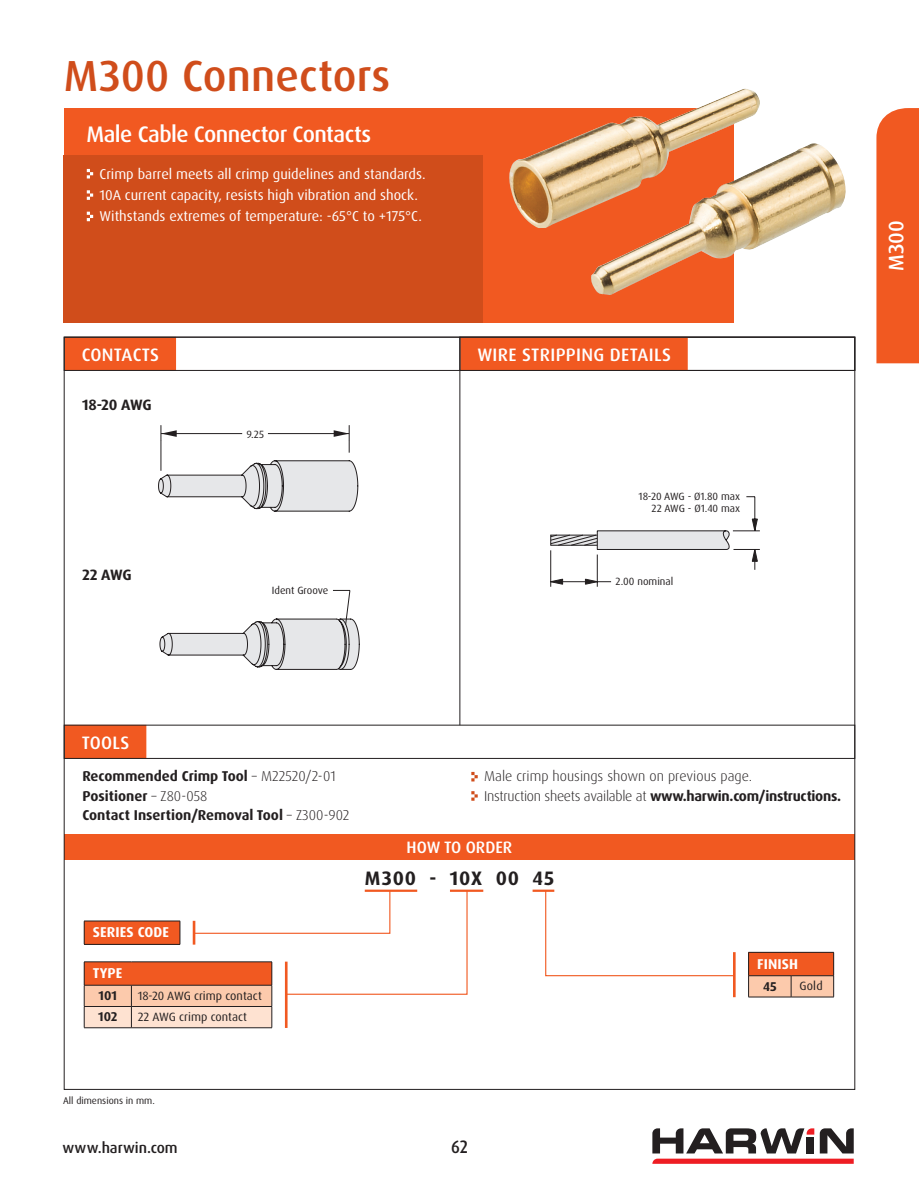
<style>
.page{position:relative;width:919px;height:1187px;background:#fff}
.page>*{position:absolute;margin:0;border:0;box-sizing:border-box;transform-origin:0 0}
.t1{font:500 43.5px "Dax OT";letter-spacing:.005em;color:#d04d1b}
.t2{font:500 22.5px "Dax OT";letter-spacing:-.02em;color:#fff}
.t3{font:500 21px "Dax OT";color:#fff}
.t4{font:700 19.5px "Dax OT";letter-spacing:.05em;color:#231f20}
.t5{font:500 18px "Dax OT";letter-spacing:.02em;color:#fff}
.t6{font:500 18px "Dax OT";color:#231f20;scale:.9 1}
.t7{font:500 16.5px "Dax OT";color:#fff}
.t8{font:500 15px "Dax OT";color:#231f20}
.t9{font:700 15px "Dax OT";letter-spacing:-.015em;color:#231f20}
.t10{font:14.25px/21.3px "Dax OT";color:#fff}
.t11{font:300 14.25px/19.2px "Dax OT";letter-spacing:-.005em;color:#231f20}
.t12{font:700 14.25px/19.2px "Dax OT";color:#231f20}
.t13{font:700 14.25px "Dax OT";letter-spacing:.01em;color:#fff}
.t14{font:700 12.75px "Dax OT";color:#231f20}
.t15{font:12px "Dax OT";color:#231f20}
.t16{font:10.5px/12px "Dax OT";color:#231f20;text-align:right}
.t17{font:9.75px "Dax OT";color:#231f20}
.s1{font-weight:300}
.s2{font-weight:700}
</style>
<div class="page">
<div style="left:64px;top:108px;width:669px;height:214px;background:#f15921"></div>
<div style="left:64px;top:155px;width:419px;height:167px;background:#d04d1b"></div>
<svg style="left:652px;top:1128px;width:201px;height:35px"></svg>
<div style="left:806px;top:1136px;width:8px;height:17px;background:#231f20"></div>
<div style="left:876px;top:108px;width:42px;height:255px;background:#f15921"></div>
<svg style="left:87px;top:169px;width:6px;height:9px"></svg>
<svg style="left:87px;top:190px;width:6px;height:10px"></svg>
<svg style="left:87px;top:212px;width:6px;height:9px"></svg>
<div style="left:65px;top:337px;width:111px;height:33px;background:#f15921"></div>
<div style="left:64px;top:337px;width:791px;height:34px;border:1px solid #231f20"></div>
<div style="left:460px;top:337px;width:227px;height:33px;background:#f15921"></div>
<div style="left:459px;top:337px;width:396px;height:34px;border:1px solid #231f20"></div>
<hr style="left:459px;top:337px;width:1px;height:388px;background:#231f20">
<div style="left:65px;top:724px;width:81px;height:34px;background:#f15921"></div>
<svg style="left:471px;top:771px;width:6px;height:10px"></svg>
<svg style="left:471px;top:791px;width:6px;height:9px"></svg>
<hr style="left:450px;top:889px;width:33px;height:2px;background:#f15921">
<hr style="left:532px;top:889px;width:22px;height:2px;background:#f15921">
<div style="left:64px;top:834px;width:790px;height:25px;background:#f15921"></div>
<svg style="left:84px;top:889px;width:384px;height:138px"></svg>
<hr style="left:84px;top:1027px;width:47px;height:1px;background:#231f20">
<hr style="left:131px;top:1027px;width:141px;height:1px;background:#231f20">
<svg style="left:544px;top:889px;width:189px;height:87px"></svg>
<svg style="left:748px;top:952px;width:86px;height:44px;background:#e7865d"></svg>
<hr style="left:748px;top:996px;width:43px;height:1px;background:#231f20">
<hr style="left:791px;top:996px;width:42px;height:1px;background:#231f20">
<hr style="left:733px;top:952px;width:2px;height:45px;background:#f15921">
<svg style="left:159px;top:589px;width:201px;height:81px"></svg>
<svg style="left:158px;top:425px;width:201px;height:86px"></svg>
<svg style="left:550px;top:496px;width:209px;height:90px"></svg>
<img style="left:591px;top:143px;width:255px;height:152px">
<img style="left:509px;top:89px;width:251px;height:139px">
<h1 class="t1" style="left:64px;top:48px;width:328px">M300 Connectors</h1>
<h2 class="t2" style="left:86px;top:120px;width:286px">Male Cable Connector Contacts</h2>
<p class="t10" style="left:100px;top:163px;width:327px">Crimp barrel meets all crimp guidelines and standards.<br>10A current capacity, resists high vibration and shock.<br>Withstands extremes of temperature: -65°C to +175°C.</p>
<p class="t5" style="left:82px;top:343px;width:79px">CONTACTS</p>
<p class="t5" style="left:477px;top:343px;width:195px">WIRE STRIPPING DETAILS</p>
<p class="t9" style="left:82px;top:395px;width:71px">18-20 AWG</p>
<p class="t9" style="left:82px;top:565px;width:51px">22 AWG</p>
<p class="t16" style="left:246px;top:428px;width:19px">9.25</p>
<p class="t16" style="left:272px;top:584px;width:58px">Ident Groove</p>
<p class="t16" style="left:638px;top:490px;width:103px">18-20 AWG - Ø1.80 max<br>22 AWG - Ø1.40 max</p>
<p class="t16" style="left:615px;top:576px;width:59px">2.00 nominal</p>
<h3 class="t3" style="left:882px;top:270px;width:52px;rotate:-90deg">M300</h3>
<p class="t5" style="left:82px;top:731px;width:49px">TOOLS</p>
<p class="t12" style="left:82px;top:767px;width:268px">Recommended Crimp Tool <span class="s1">– M22520/2-01<br></span>Positioner <span class="s1">– Z80-058<br></span>Contact Insertion/Removal Tool <span class="s1">– Z300-902</span></p>
<p class="t11" style="left:484px;top:767px;width:358px">Male crimp housings shown on previous page.<br>Instruction sheets available at <span class="s2">www.harwin.com/instructions.</span></p>
<p class="t7" style="left:406px;top:837px;width:107px">HOW TO ORDER</p>
<p class="t13" style="left:93px;top:923px;width:78px">SERIES CODE</p>
<p class="t13" style="left:93px;top:964px;width:31px">TYPE</p>
<p class="t14" style="left:99px;top:987px;width:20px">101</p>
<p class="t15" style="left:138px;top:987px;width:125px">18-20 AWG crimp contact</p>
<p class="t14" style="left:98px;top:1008px;width:21px">102</p>
<p class="t15" style="left:138px;top:1009px;width:111px">22 AWG crimp contact</p>
<p class="t17" style="left:63px;top:1094px;width:93px">All dimensions in mm.</p>
<h3 class="t4" style="left:365px;top:866px;width:191px">M300 - 10X 00 45</h3>
<p class="t8" style="left:63px;top:1138px;width:117px">www.harwin.com</p>
<p class="t6" style="left:451px;top:1134px;width:20px">62</p>
<p class="t13" style="left:757px;top:954px;width:43px">FINISH</p>
<p class="t14" style="left:763px;top:977px;width:15px">45</p>
<p class="t15" style="left:799px;top:978px;width:25px">Gold</p>
</div>
